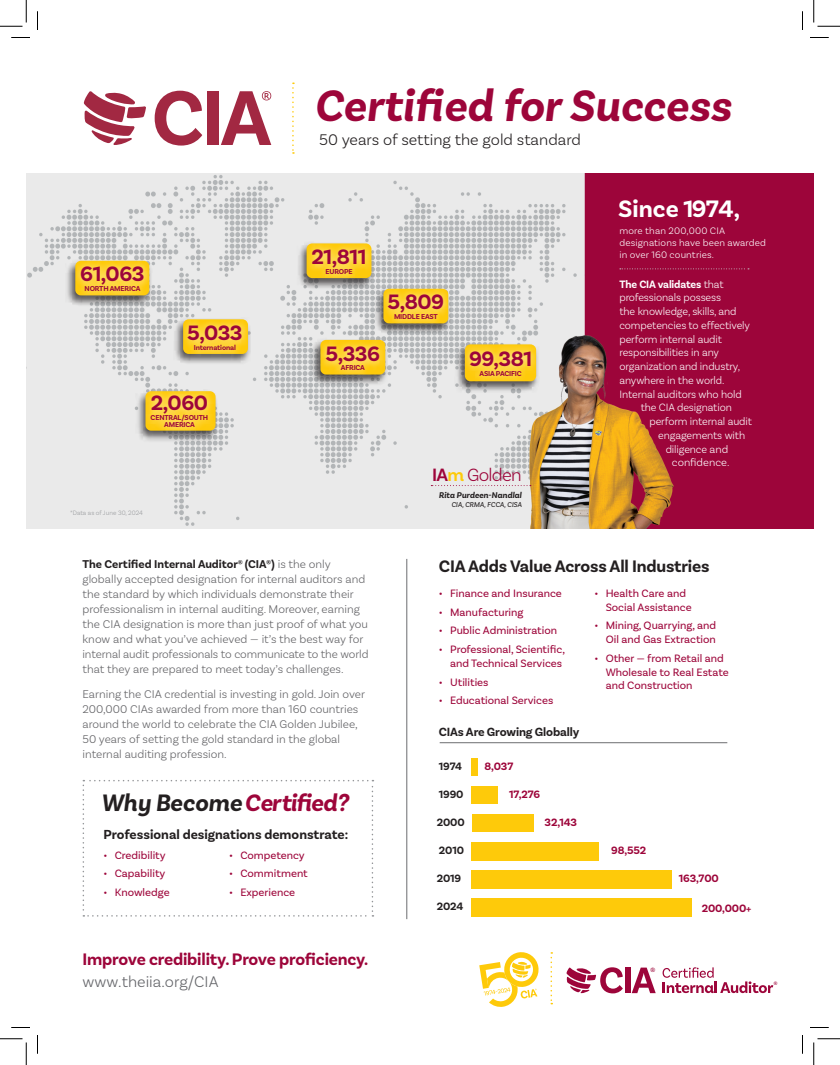
<style>
.page{position:relative;width:840px;height:1065px;background:#fff}
.page>*{position:absolute;margin:0;border:0;box-sizing:border-box;transform-origin:0 0}
.t1{font:italic 700 46.25px "Basic Sans";color:#9d053a}
.t2{font:italic 700 25px "Basic Sans";color:#9d053a}
.t3{font:700 25px "Basic Sans";color:#fff}
.t4{font:700 21.88px "Basic Sans";letter-spacing:-.02em;color:#9d053a}
.t5{font:300 18.75px "Basic Sans";letter-spacing:-.04em;color:#9d053a}
.t6{font:700 17.5px "Basic Sans";letter-spacing:-.01em;color:#9d053a}
.t7{font:700 17.5px "Basic Sans";letter-spacing:-.01em;color:#231f20}
.t8{font:300 16.25px "Basic Sans";color:#231f20}
.t9{font:300 16.25px "Basic Sans";color:#646569}
.t10{font:700 13.75px "Basic Sans";color:#231f20}
.t11{font:700 12.5px "Basic Sans";letter-spacing:-.01em;color:#231f20}
.t12{font:600 12.5px "Basic Sans";color:#9d053a}
.t13{font:300 11.88px/15px "Basic Sans";color:#636366}
.t14{font:11.25px/13.8px "Basic Sans";color:#9d053a;text-align:right}
.t15{font:300 11.25px "Basic Sans";letter-spacing:-.01em;color:#fff}
.t16{font:700 11.25px "Basic Sans";letter-spacing:-.01em;color:#9d053a}
.t17{font:700 11.25px "Basic Sans";letter-spacing:-.01em;color:#231f20}
.t18{font:700 11.25px "Basic Sans";letter-spacing:-.01em;color:#fff}
.t19{font:300 10px/12px "Basic Sans";letter-spacing:.015em;color:#fff}
.t20{font:600 9.62px "Basic Sans";color:#9d053a}
.t21{font:italic 700 8.75px "Basic Sans";color:#231f20}
.t22{font:700 7.5px/7.5px "Basic Sans";letter-spacing:-.02em;color:#9d053a;text-align:center}
.t23{font:italic 7.5px "Basic Sans";color:#231f20}
.t24{font:300 6.75px "Basic Sans";color:#999b9e}
.s1{font-weight:600}
.s2{font-weight:600;color:#feca0a}
.s3{font-weight:300}
.s4{font-weight:700;color:#231f20}
.s5{color:#231f20}
</style>
<div class="page">
<img style="left:26px;top:173px;width:788px;height:356px">
<svg style="left:620px;top:268px;width:129px;height:1px"></svg>
<svg style="left:292px;top:83px;width:2px;height:71px"></svg>
<svg style="left:551px;top:952px;width:1px;height:52px"></svg>
<svg style="left:431px;top:485px;width:100px;height:1px"></svg>
<svg style="left:84px;top:91px;width:62px;height:54px"></svg>
<svg style="left:155px;top:91px;width:47px;height:55px"></svg>
<div style="left:207px;top:91px;width:11px;height:54px;background:#a22842"></div>
<svg style="left:221px;top:91px;width:50px;height:54px"></svg>
<div style="left:472px;top:758px;width:6px;height:18px;background:#feca0a"></div>
<div style="left:472px;top:786px;width:26px;height:18px;background:#feca0a"></div>
<div style="left:472px;top:814px;width:61px;height:18px;background:#feca0a"></div>
<div style="left:472px;top:842px;width:127px;height:18px;background:#feca0a"></div>
<div style="left:472px;top:870px;width:200px;height:18px;background:#feca0a"></div>
<div style="left:472px;top:898px;width:220px;height:18px;background:#feca0a"></div>
<hr style="left:440px;top:742px;width:287px;height:1px;background:#6c6d70">
<hr style="left:406px;top:559px;width:1px;height:360px;background:#6c6d70">
<svg style="left:83px;top:780px;width:290px;height:137px"></svg>
<svg style="left:663px;top:967px;width:110px;height:26px"></svg>
<svg style="left:567px;top:967px;width:56px;height:26px"></svg>
<div style="left:625px;top:968px;width:5px;height:25px;background:#9d053a"></div>
<svg style="left:632px;top:968px;width:24px;height:25px"></svg>
<svg style="left:479px;top:952px;width:60px;height:55px"></svg>
<div style="left:310px;top:338px;width:79px;height:48px;background:#231f20;opacity:.75"></div>
<div style="left:65px;top:259px;width:88px;height:48px;background:#231f20;opacity:.75"></div>
<div style="left:135px;top:389px;width:84px;height:53px;background:#231f20;opacity:.75"></div>
<div style="left:173px;top:317px;width:79px;height:48px;background:#231f20;opacity:.75"></div>
<div style="left:296px;top:241px;width:79px;height:48px;background:#231f20;opacity:.75"></div>
<div style="left:373px;top:287px;width:79px;height:48px;background:#231f20;opacity:.75"></div>
<div style="left:455px;top:342px;width:85px;height:51px;background:#231f20;opacity:.75"></div>
<div style="left:319px;top:339px;width:68px;height:39px;background:#fff;opacity:.75"></div>
<div style="left:462px;top:343px;width:77px;height:41px;background:#fff;opacity:.75"></div>
<div style="left:381px;top:287px;width:70px;height:40px;background:#fff;opacity:.75"></div>
<div style="left:305px;top:242px;width:68px;height:40px;background:#fff;opacity:.75"></div>
<div style="left:180px;top:318px;width:69px;height:40px;background:#fff;opacity:.75"></div>
<div style="left:143px;top:387px;width:73px;height:48px;background:#fff;opacity:.75"></div>
<div style="left:74px;top:259px;width:78px;height:40px;background:#fff;opacity:.75"></div>
<svg style="left:11px;top:37px;width:19px;height:1px"></svg>
<svg style="left:810px;top:37px;width:19px;height:1px"></svg>
<svg style="left:11px;top:1027px;width:19px;height:1px"></svg>
<svg style="left:810px;top:1027px;width:19px;height:1px"></svg>
<svg style="left:37px;top:11px;width:1px;height:19px"></svg>
<svg style="left:37px;top:1035px;width:1px;height:19px"></svg>
<svg style="left:802px;top:11px;width:1px;height:19px"></svg>
<svg style="left:802px;top:1035px;width:1px;height:19px"></svg>
<svg style="left:0;top:0;width:27px;height:27px"></svg>
<svg style="left:0;top:1039px;width:27px;height:26px"></svg>
<svg style="left:814px;top:0;width:26px;height:27px"></svg>
<svg style="left:814px;top:1039px;width:26px;height:26px"></svg>
<p class="t1" style="left:314px;top:78px;width:419px">Certified for Success</p>
<p class="t8" style="left:319px;top:130px;width:263px">50 years of setting the gold standard</p>
<p class="t4" style="left:80px;top:261px;width:66px">61,063</p>
<p class="t22" style="left:85px;top:285px;width:57px">NORTH AMERICA</p>
<p class="t4" style="left:187px;top:320px;width:57px">5,033</p>
<p class="t22" style="left:194px;top:344px;width:44px">International</p>
<p class="t4" style="left:151px;top:389px;width:59px">2,060</p>
<p class="t22" style="left:151px;top:414px;width:59px">CENTRAL/SOUTH<br>AMERICA</p>
<p class="t24" style="left:70px;top:509px;width:74px">*Data as of June 30, 2024</p>
<p class="t4" style="left:312px;top:243px;width:56px">21,811</p>
<p class="t22" style="left:325px;top:268px;width:29px">EUROPE</p>
<p class="t4" style="left:388px;top:289px;width:58px">5,809</p>
<p class="t22" style="left:394px;top:313px;width:45px">MIDDLE EAST</p>
<p class="t4" style="left:326px;top:341px;width:56px">5,336</p>
<p class="t22" style="left:341px;top:364px;width:26px">AFRICA</p>
<p class="t4" style="left:469px;top:346px;width:65px">99,381</p>
<p class="t22" style="left:480px;top:370px;width:44px">ASIA PACIFIC</p>
<p class="t5" style="left:432px;top:463px;width:91px"><span class="s1">IA</span><span class="s2">m</span> Golden</p>
<p class="t21" style="left:439px;top:490px;width:84px">Rita Purdeen-Nandlal</p>
<p class="t23" style="left:451px;top:500px;width:72px">CIA, CRMA, FCCA, CISA</p>
<p class="t3" style="left:618px;top:194px;width:123px">Since 1974,</p>
<p class="t19" style="left:619px;top:224px;width:148px">more than 200,000 CIA designations have been awarded in over 160 countries.</p>
<p class="t18" style="left:619px;top:277px;width:106px">The CIA validates <span class="s3">that</span></p>
<p class="t15" style="left:619px;top:291px;width:103px">professionals possess</p>
<p class="t15" style="left:619px;top:305px;width:119px">the knowledge, skills, and</p>
<p class="t15" style="left:619px;top:318px;width:132px">competencies to effectively</p>
<p class="t15" style="left:619px;top:332px;width:104px">perform internal audit</p>
<p class="t15" style="left:619px;top:346px;width:101px">responsibilities in any</p>
<p class="t15" style="left:619px;top:360px;width:122px">organization and industry,</p>
<p class="t15" style="left:619px;top:373px;width:106px">anywhere in the world.</p>
<p class="t15" style="left:619px;top:387px;width:124px">Internal auditors who hold</p>
<p class="t15" style="left:641px;top:401px;width:93px">the CIA designation</p>
<p class="t15" style="left:649px;top:415px;width:104px">perform internal audit</p>
<p class="t15" style="left:658px;top:428px;width:88px">engagements with</p>
<p class="t15" style="left:666px;top:442px;width:64px">diligence and</p>
<p class="t15" style="left:672px;top:456px;width:59px">confidence.</p>
<p class="t13" style="left:82px;top:556px;width:288px"><span class="s4">The Certified Internal Auditor® (CIA®)</span> is the only globally accepted designation for internal auditors and the standard by which individuals demonstrate their professionalism in internal auditing. Moreover, earning the CIA designation is more than just proof of what you know and what you’ve achieved — it’s the best way for internal audit professionals to communicate to the world that they are prepared to meet today’s challenges.</p>
<p class="t13" style="left:82px;top:686px;width:284px">Earning the CIA credential is investing in gold. Join over 200,000 CIAs awarded from more than 160 countries around the world to celebrate the CIA Golden Jubilee, 50 years of setting the gold standard in the global internal auditing profession.</p>
<p class="t2" style="left:101px;top:788px;width:249px"><span class="s5">Why Become</span>Certified?</p>
<p class="t10" style="left:104px;top:826px;width:246px">Professional designations demonstrate:</p>
<p class="t14" style="left:104px;top:848px;width:64px">• Credibility</p>
<p class="t14" style="left:104px;top:867px;width:63px">• Capability</p>
<p class="t14" style="left:104px;top:885px;width:68px">• Knowledge</p>
<p class="t14" style="left:229px;top:848px;width:77px">• Competency</p>
<p class="t14" style="left:229px;top:867px;width:80px">• Commitment</p>
<p class="t14" style="left:229px;top:885px;width:68px">• Experience</p>
<p class="t6" style="left:83px;top:949px;width:287px">Improve credibility. Prove proficiency.</p>
<p class="t9" style="left:82px;top:972px;width:138px">www.theiia.org/CIA</p>
<p class="t7" style="left:439px;top:556px;width:272px">CIA Adds Value Across All Industries</p>
<p class="t14" style="left:439px;top:586px;width:124px">• Finance and Insurance</p>
<p class="t14" style="left:439px;top:605px;width:86px">• Manufacturing</p>
<p class="t14" style="left:439px;top:624px;width:120px">• Public Administration</p>
<p class="t14" style="left:439px;top:642px;width:128px">• Professional, Scientific, and Technical Services</p>
<p class="t14" style="left:439px;top:675px;width:51px">• Utilities</p>
<p class="t14" style="left:439px;top:694px;width:116px">• Educational Services</p>
<p class="t14" style="left:606px;top:586px;width:88px;text-align:left;text-indent:-11px">• Health Care and<br>Social Assistance</p>
<p class="t14" style="left:594px;top:619px;width:123px">• Mining, Quarrying, and<br>Oil and Gas Extraction</p>
<p class="t14" style="left:606px;top:651px;width:125px;text-align:left;text-indent:-11px">• Other — from Retail and<br>Wholesale to Real Estate and Construction</p>
<p class="t11" style="left:439px;top:724px;width:142px">CIAs Are Growing Globally</p>
<p class="t17" style="left:439px;top:759px;width:25px">1974</p>
<p class="t16" style="left:485px;top:759px;width:30px">8,037</p>
<p class="t17" style="left:439px;top:787px;width:26px">1990</p>
<p class="t16" style="left:509px;top:787px;width:32px">17,276</p>
<p class="t17" style="left:437px;top:815px;width:29px">2000</p>
<p class="t16" style="left:545px;top:815px;width:34px">32,143</p>
<p class="t17" style="left:439px;top:843px;width:27px">2010</p>
<p class="t16" style="left:611px;top:844px;width:37px">98,552</p>
<p class="t17" style="left:437px;top:871px;width:26px">2019</p>
<p class="t17" style="left:437px;top:899px;width:28px">2024</p>
<p class="t12" style="left:650px;top:964px;width:7px">®</p>
<p class="t16" style="left:679px;top:871px;width:41px">163,700</p>
<p class="t16" style="left:702px;top:901px;width:51px">200,000+</p>
<p class="t20" style="left:773px;top:979px;width:6px">®</p>
</div>
